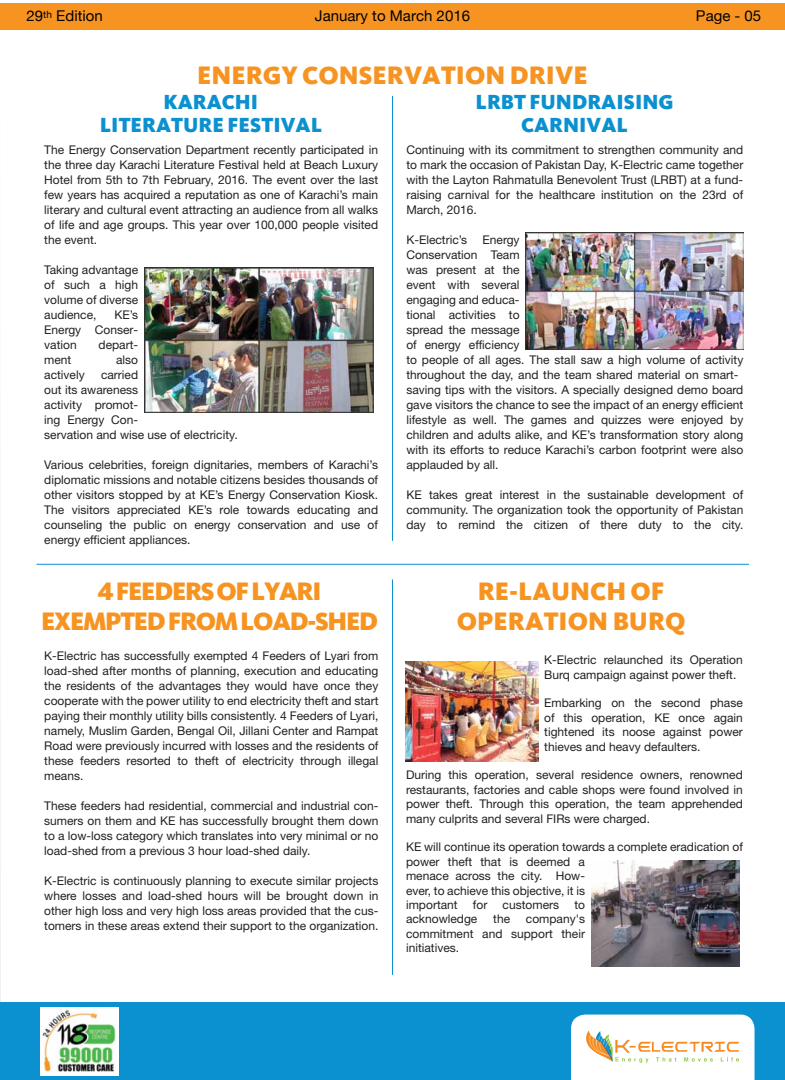
<style>
.page{position:relative;width:785px;height:1080px;background:#fff}
.page>*{position:absolute;margin:0;border:0;box-sizing:border-box;transform-origin:0 0}
.t1{font:26px/30px "Kievit Black SC";color:#f79421;text-align:center}
.t2{font:26px/30px "Kievit Black SC";letter-spacing:-.05em;color:#f79421;text-align:center}
.t3{font:21px/23px "Kievit Black SC";color:#0b91cf;text-align:center}
.t4{font:14.9px "Helvetica Neue";color:#010101}
.t5{font:12px/15px "Helvetica Neue";color:#231f20;text-align:justify}
</style>
<div class="page">
<hr style="left:36px;top:564px;width:713px;height:1px;background:#0b91cf">
<img style="left:525px;top:232px;width:218px;height:117px">
<img style="left:144px;top:268px;width:229px;height:145px">
<div style="left:0;top:1002px;width:785px;height:78px;background:#0b91cf"></div>
<svg style="left:571px;top:1015px;width:183px;height:65px;background:#f9f5ed"></svg>
<img style="left:41px;top:1007px;width:77px;height:69px">
<div style="left:0;top:4px;width:785px;height:26px;background:#f79421"></div>
<hr style="left:392px;top:96px;width:1px;height:445px;background:#0b91cf">
<hr style="left:392px;top:579px;width:1px;height:396px;background:#0b91cf">
<img style="left:406px;top:662px;width:132px;height:100px">
<img style="left:591px;top:861px;width:148px;height:105px">
<p class="t4" style="left:27px;top:7px;width:78px">29<sup>th</sup> Edition</p>
<p class="t4" style="left:315px;top:7px;width:157px">January to March 2016</p>
<p class="t4" style="left:696px;top:7px;width:67px">Page - 05</p>
<h1 class="t1" style="left:197px;top:60px;width:392px">ENERGY CONSERVATION DRIVE</h1>
<h2 class="t3" style="left:100px;top:90px;width:224px">KARACHI<br>LITERATURE FESTIVAL</h2>
<p class="t5" style="left:406px;top:142px;width:338px">Continuing with its commitment to strengthen community and to mark the occasion of Pakistan Day, K-Electric came together with the Layton Rahmatulla Benevolent Trust (LRBT) at a fund&shy;raising carnival for the healthcare institution on the 23rd of March, 2016.</p>
<p class="t5" style="left:406px;top:232px;width:62px">K-Electric’s</p>
<h2 class="t3" style="left:475px;top:90px;width:199px">LRBT FUNDRAISING<br>CARNIVAL</h2>
<p class="t5" style="left:44px;top:142px;width:335px">The Energy Conservation Department recently participated in the three day Karachi Literature Festival held at Beach Luxury Hotel from 5th to 7th February, 2016. The event over the last few years has acquired a reputation as one of Karachi’s main literary and cultural event attracting an audience from all walks of life and age groups. This year over 100,000 people visited the event.</p>
<p class="t5" style="left:44px;top:262px;width:95px">Taking advantage of such a high volume of diverse audience,</p>
<p class="t5" style="left:406px;top:232px;width:338px;text-align:left;text-indent:76px">Energy<br>Conservation Team<br>was present at the<br>event with several<br>engaging and educa-<br>tional activities to<br>spread the message<br>of energy efficiency<br>to people of all ages. The stall saw a high volume of activity throughout the day, and the team shared material on smart&shy;saving tips with the visitors. A specially designed demo board gave visitors the chance to see the impact of an energy efficient lifestyle as well. The games and quizzes were enjoyed by children and adults alike, and KE’s transformation story along with its efforts to reduce Karachi’s carbon footprint were also applauded by all.</p>
<p class="t5" style="left:406px;top:487px;width:338px">KE takes great interest in the sustainable development of community. The organization took the opportunity of Pakistan day to remind the citizen of there duty to the city.</p>
<p class="t5" style="left:44px;top:307px;width:95px;text-indent:70px">KE’s Energy Conser&shy;vation</p>
<p class="t5" style="left:99px;top:337px;width:41px">depart-</p>
<p class="t5" style="left:44px;top:352px;width:29px">ment</p>
<p class="t5" style="left:116px;top:352px;width:23px">also</p>
<p class="t5" style="left:44px;top:367px;width:42px">actively</p>
<p class="t5" style="left:44px;top:367px;width:195px;text-align:left;text-indent:57px">carried<br>out its awareness<br>activity promot-<br>ing Energy Con-<br>servation and wise use of electricity.</p>
<p class="t5" style="left:44px;top:457px;width:335px">Various celebrities, foreign dignitaries, members of Karachi’s diplomatic missions and notable citizens besides thousands of other visitors stopped by at KE’s Energy Conservation Kiosk.<br>The visitors appreciated KE’s role towards educating and counseling the public on energy conservation and use of energy efficient appliances.</p>
<h1 class="t2" style="left:41px;top:576px;width:338px">4 FEEDERS OF LYARI<br>EXEMPTED FROM LOAD-SHED</h1>
<h1 class="t1" style="left:457px;top:576px;width:230px">RE-LAUNCH OF<br>OPERATION BURQ</h1>
<p class="t5" style="left:544px;top:652px;width:200px;line-height:14.4px">K-Electric relaunched its Operation<br>Burq campaign against power theft.</p>
<p class="t5" style="left:544px;top:696px;width:200px;line-height:14.4px">Embarking on the second phase of this operation, KE once again tightened its noose against power thieves and heavy defaulters.</p>
<p class="t5" style="left:406px;top:768px;width:338px;line-height:14.4px">During this operation, several residence owners, renowned restaurants, factories and cable shops were found involved in power theft. Through this operation, the team apprehended many culprits and several FIRs were charged.</p>
<p class="t5" style="left:406px;top:840px;width:338px;line-height:14.4px;text-align:left">KE will continue its operation towards a complete eradication of power theft that is deemed a<br>menace across the city. How-<br>ever, to achieve this objective, it is<br>important</p>
<p class="t5" style="left:44px;top:648px;width:336px">K-Electric has successfully exempted 4 Feeders of Lyari from load-shed after months of planning, execution and educating the residents of the advantages they would have once they cooperate with the power utility to end electricity theft and start paying their monthly utility bills consistently. 4 Feeders of Lyari, namely, Muslim Garden, Bengal Oil, Jillani Center and Rampat Road were previously incurred with losses and the residents of these feeders resorted to theft of electricity through illegal means.</p>
<p class="t5" style="left:44px;top:798px;width:336px">These feeders had residential, commercial and industrial con&shy;sumers on them and KE has successfully brought them down to a low-loss category which translates into very minimal or no load-shed from a previous 3 hour load-shed daily.</p>
<p class="t5" style="left:44px;top:873px;width:336px">K-Electric is continuously planning to execute similar projects where losses and load-shed hours will be brought down in other high loss and very high loss areas provided that the cus&shy;tomers in these areas extend their support to the organization.</p>
<p class="t5" style="left:473px;top:897px;width:16px">for</p>
<p class="t5" style="left:503px;top:897px;width:58px">customers</p>
<p class="t5" style="left:574px;top:897px;width:12px">to</p>
<p class="t5" style="left:406px;top:911px;width:73px">acknowledge</p>
<p class="t5" style="left:493px;top:911px;width:18px">the</p>
<p class="t5" style="left:406px;top:912px;width:180px;line-height:14.4px;text-indent:120px">company's commitment and support their initiatives.</p>
</div>
